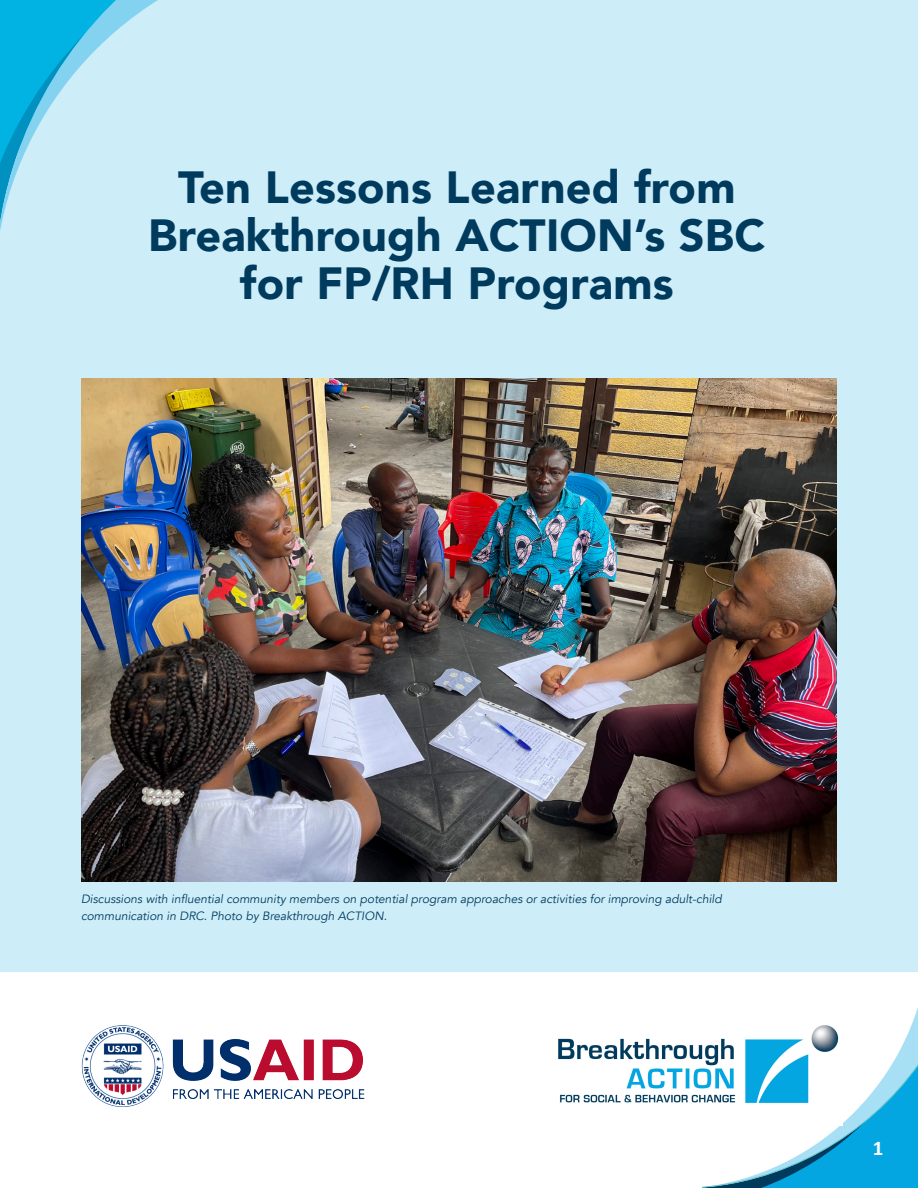
<style>
.page{position:relative;width:918px;height:1188px;background:#fff}
.page>*{position:absolute;margin:0;border:0;box-sizing:border-box;transform-origin:0 0}
.Body_Copy{font:900 45px/48px "Avenir";letter-spacing:.005em;color:#003a5d;text-align:center}
.t1{font:700 21px "Calibri";color:#fff}
.Source_or_Caption{font:italic 12px/16.5px "Avenir";color:#003a5d}
</style>
<div class="page">
<svg style="left:897px;top:1007px;width:21px;height:48px"></svg>
<svg style="left:702px;top:1055px;width:216px;height:133px"></svg>
<div style="left:0;top:0;width:918px;height:972px;background:#cdedf9"></div>
<img style="left:558px;top:1025px;width:284px;height:100px">
<img style="left:81px;top:1025px;width:284px;height:82px">
<svg style="left:0;top:0;width:158px;height:230px"></svg>
<img style="left:81px;top:378px;width:756px;height:504px">
<p class="Body_Copy" style="left:148px;top:162px;width:618px">Ten Lessons Learned from<br>Breakthrough ACTION’s SBC for FP/RH Programs</p>
<p class="Source_or_Caption" style="left:81px;top:891px;width:642px">Discussions with influential community members on potential program approaches or activities for improving adult-child communication in DRC. Photo by Breakthrough ACTION.</p>
<h2 class="t1" style="left:873px;top:1135px;width:12px">1</h2>
</div>
